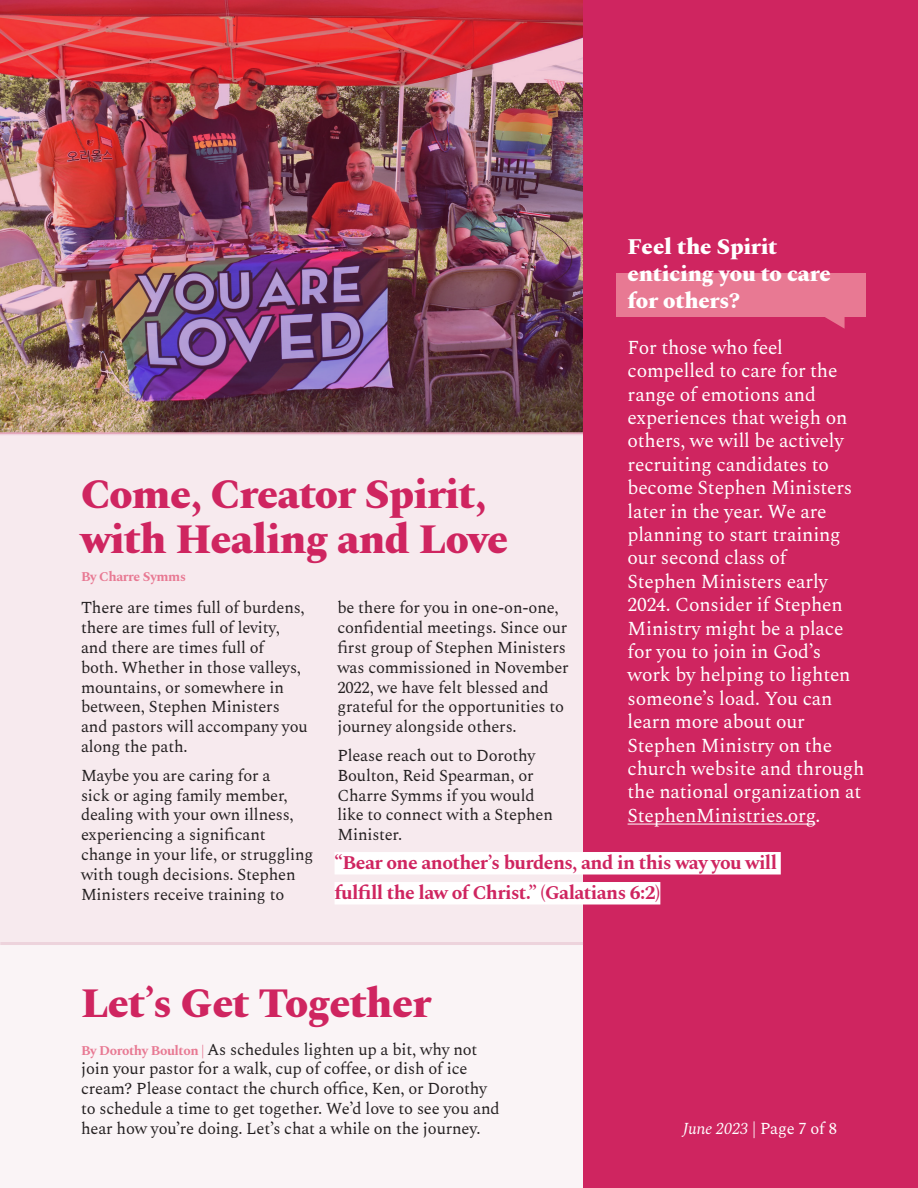
<style>
.page{position:relative;width:918px;height:1188px;background:#fff}
.page>*{position:absolute;margin:0;border:0;box-sizing:border-box;transform-origin:0 0}
.Heading_1{font:800 42px/45px "Spectral";letter-spacing:-.02em;color:#cf2560}
.t1{font:800 22.5px/27px "Spectral";letter-spacing:-.01em;color:#fff}
.t2{font:19.5px/23.4px "Spectral";letter-spacing:-.01em;color:#fff}
.Emphasis_Highlight{font:700 19.5px/30px "Spectral";letter-spacing:-.03em;color:#cf2560}
.t3{font:16.5px/19.8px "Spectral";letter-spacing:-.01em;color:#231f20}
.t4{font:16.5px "Spectral";letter-spacing:-.015em;color:#fff}
.t5{font:700 13.5px "Spectral";letter-spacing:-.03em;color:#e87993}
.s1{font-weight:700;font-size:13.5px;color:#e87993}
.s2{font-style:italic}
</style>
<div class="page">
<div style="left:0;top:435px;width:918px;height:507px;background:#f7eaee"></div>
<div style="left:0;top:945px;width:918px;height:243px;background:#faf4f6"></div>
<hr style="left:0;top:432px;width:583px;height:3px;background:#edd3dc">
<img style="left:0;top:0;width:583px;height:433px">
<div style="left:583px;top:0;width:335px;height:1188px;background:#cf2560"></div>
<hr style="left:628px;top:824px;width:187px;height:1px;background:#fff">
<div style="left:616px;top:274px;width:250px;height:43px;background:#e87993"></div>
<svg style="left:825px;top:317px;width:20px;height:12px"></svg>
<div style="left:335px;top:852px;width:446px;height:23px;background:#fff"></div>
<div style="left:335px;top:882px;width:325px;height:23px;background:#fff"></div>
<hr style="left:0;top:942px;width:583px;height:3px;background:#edd3dc">
<p class="t1" style="left:628px;top:231px;width:205px">Feel the Spirit enticing you to care for others?</p>
<p class="t2" style="left:628px;top:334px;width:238px">For those who feel compelled to care for the range of emotions and experiences that weigh on others, we will be actively recruiting candidates to become Stephen Ministers later in the year. We are planning to start training our second class of<br>Stephen Ministers early<br>2024. Consider if Stephen<br>Ministry might be a place for you to join in God’s work by helping to lighten someone’s load. You can learn more about our<br>Stephen Ministry on the church website and through the national organization at<br>StephenMinistries.org.</p>
<p class="Heading_1" style="left:81px;top:468px;width:429px">Come, Creator Spirit, with Healing and Love</p>
<p class="t5" style="left:81px;top:567px;width:106px">By Charre Symms</p>
<p class="t3" style="left:81px;top:597px;width:228px">There are times full of burdens, there are times full of levity, and there are times full of<br>both. Whether in those valleys, mountains, or somewhere in between, Stephen Ministers and pastors will accompany you along the path.</p>
<p class="t3" style="left:81px;top:764px;width:234px">Maybe you are caring for a<br>sick or aging family member, dealing with your own illness, experiencing a significant change in your life, or struggling with tough decisions. Stephen<br>Ministers receive training to</p>
<p class="t3" style="left:337px;top:597px;width:233px">be there for you in one-on-one, confidential meetings. Since our first group of Stephen Ministers was commissioned in November<br>2022, we have felt blessed and grateful for the opportunities to journey alongside others.</p>
<p class="t3" style="left:337px;top:744px;width:217px">Please reach out to Dorothy<br>Boulton, Reid Spearman, or<br>Charre Symms if you would like to connect with a Stephen<br>Minister.</p>
<p class="Emphasis_Highlight" style="left:335px;top:846px;width:444px">“Bear one another’s burdens, and in this way you will fulfill the law of Christ.” (Galatians 6:2)</p>
<p class="Heading_1" style="left:81px;top:978px;width:351px">Let’s Get Together</p>
<p class="t3" style="left:81px;top:1038px;width:420px"><span class="s1">By Dorothy Boulton |</span> As schedules lighten up a bit, why not join your pastor for a walk, cup of coffee, or dish of ice cream? Please contact the church office, Ken, or Dorothy to schedule a time to get together. We’d love to see you and hear how you’re doing. Let’s chat a while on the journey.</p>
<p class="t4" style="left:683px;top:1117px;width:156px"><span class="s2">June 2023</span> | Page 7 of 8</p>
</div>
